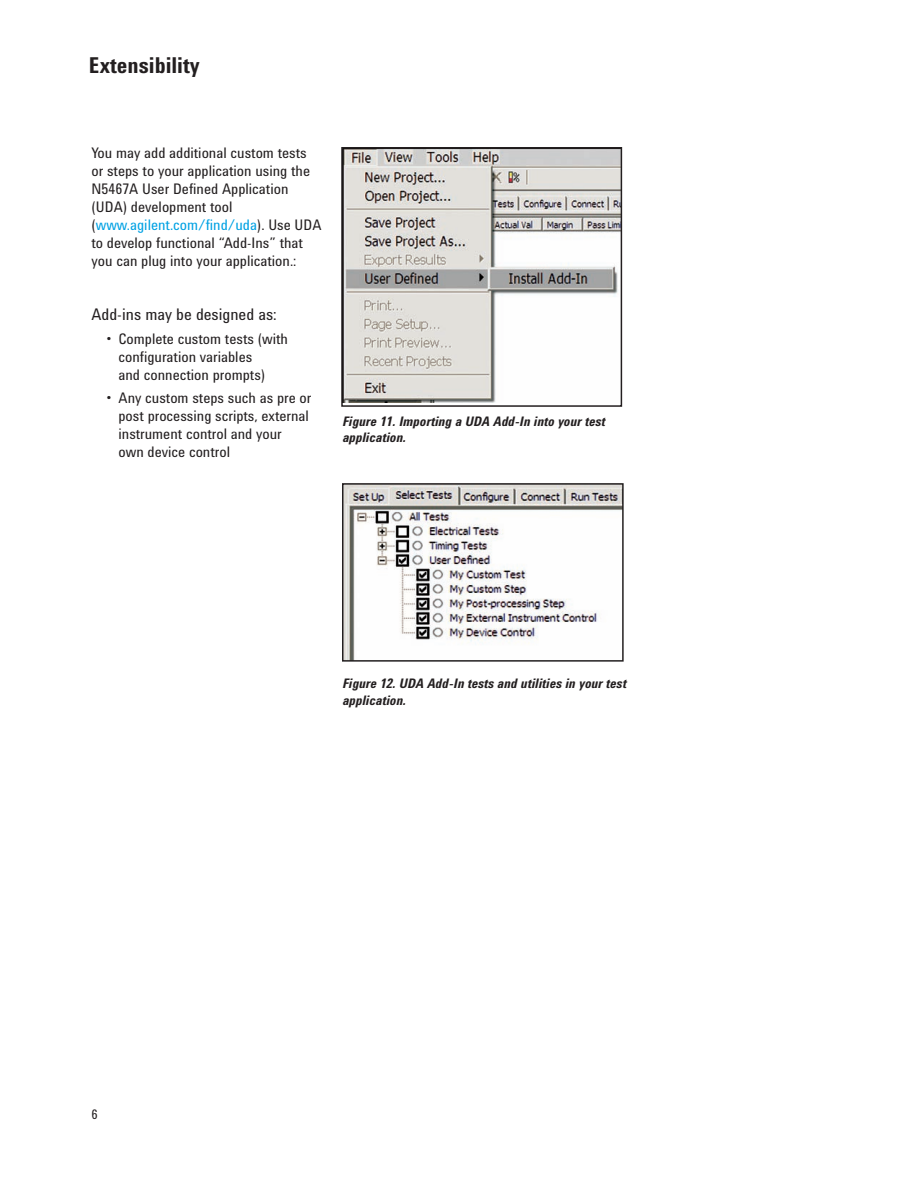
<style>
.page{position:relative;width:918px;height:1188px;background:#fff}
.page>*{position:absolute;margin:0;border:0;box-sizing:border-box;transform-origin:0 0}
.t1{font:700 22.5px "Agilent Condensed CFF";color:#231f20}
.t2{font:16.5px "Agilent Condensed CFF";color:#231f20}
.t3{font:15px/18px "Agilent Condensed CFF";color:#231f20}
.t4{font:italic 700 13.5px/16.5px "Agilent Condensed CFF";color:#231f20}
.t5{font:13.5px "Agilent Condensed CFF";color:#231f20}
.s1{color:#00a1e3}
</style>
<div class="page">
<img style="left:344px;top:150px;width:275px;height:253px">
<div style="left:341px;top:147px;width:281px;height:260px;border:2px solid #231f20"></div>
<img style="left:345px;top:486px;width:276px;height:173px">
<div style="left:342px;top:483px;width:282px;height:179px;border:2px solid #231f20"></div>
<h1 class="t1" style="left:89px;top:48px;width:112px">Extensibility</h1>
<p class="t3" style="left:91px;top:144px;width:232px">You may add additional custom tests or steps to your application using the N5467A User Defined Application (UDA) development tool (<span class="s1">www.agilent.com/find/uda</span>). Use UDA to develop functional “Add-Ins” that you can plug into your application.:</p>
<p class="t2" style="left:91px;top:302px;width:187px">Add-ins may be designed as:</p>
<p class="t3" style="left:119px;top:330px;width:171px;text-indent:-12px">• Complete custom tests (with configuration variables<br>and connection prompts)</p>
<p class="t3" style="left:119px;top:388px;width:194px;text-indent:-12px">• Any custom steps such as pre or post processing scripts, external instrument control and your<br>own device control</p>
<p class="t4" style="left:342px;top:412px;width:264px">Figure 11. Importing a UDA Add-In into your test application.</p>
<p class="t4" style="left:342px;top:675px;width:286px">Figure 12. UDA Add-In tests and utilities in your test application.</p>
<p class="t5" style="left:91px;top:1104px;width:8px">6</p>
</div>
